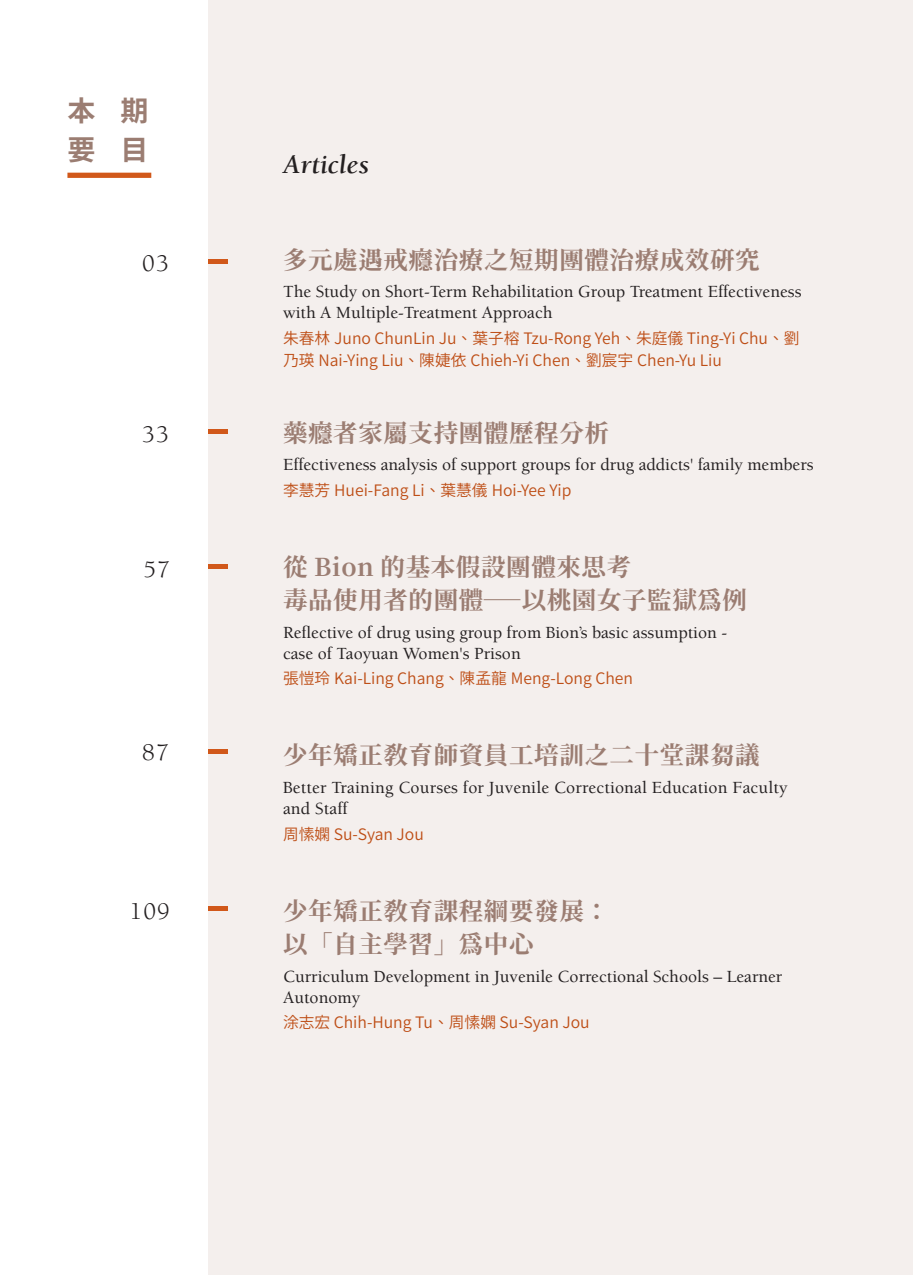
<style>
.page{position:relative;width:913px;height:1275px;background:#fff}
.page>*{position:absolute;margin:0;border:0;box-sizing:border-box;transform-origin:0 0}
.t1{font:28px/38.5px "Gen Yo Gothic TW B";color:#9b7d72}
.t2{font:italic 700 27.12px "Berkeley Std";color:#231f20}
.t3{font:24.5px/33.2px "Gen Yo Min TW Bold TTF";letter-spacing:.025em;color:#9b7d72}
.t4{font:24.5px "Berkeley Std";letter-spacing:.05em;color:#231f20}
.t5{font:500 17.5px/21px "Berkeley Std";color:#231f20}
.t6{font:15.75px/22.8px "Gen Yo Gothic TW N";color:#be4e16}
</style>
<div class="page">
<div style="left:208px;top:0;width:705px;height:1275px;background:#f4efed"></div>
<div style="left:67px;top:173px;width:84px;height:5px;background:#d1581a"></div>
<div style="left:208px;top:259px;width:20px;height:5px;background:#d1581a"></div>
<hr style="left:208px;top:430px;width:20px;height:4px;background:#d1581a">
<div style="left:208px;top:564px;width:20px;height:5px;background:#d1581a"></div>
<hr style="left:208px;top:750px;width:20px;height:4px;background:#d1581a">
<hr style="left:208px;top:906px;width:20px;height:4px;background:#d1581a">
<h1 class="t1" style="left:67px;top:92px;width:83px">本 期要 目</h1>
<h3 class="t4" style="left:142px;top:250px;width:28px">03</h3>
<h3 class="t4" style="left:142px;top:421px;width:28px">33</h3>
<h3 class="t4" style="left:143px;top:556px;width:28px">57</h3>
<h3 class="t4" style="left:142px;top:739px;width:28px">87</h3>
<h3 class="t4" style="left:129px;top:898px;width:42px">109</h3>
<h2 class="t2" style="left:283px;top:150px;width:87px">Articles</h2>
<h3 class="t3" style="left:283px;top:244px;width:478px">多元處遇戒癮治療之短期團體治療成效研究</h3>
<p class="t5" style="left:283px;top:282px;width:520px">The Study on Short-Term Rehabilitation Group Treatment Effectiveness with A Multiple-Treatment Approach</p>
<p class="t6" style="left:283px;top:327px;width:518px">朱春林 Juno ChunLin Ju、葉子榕 Tzu-Rong Yeh、朱庭儀 Ting-Yi Chu、劉乃瑛 Nai-Ying Liu、陳婕依 Chieh-Yi Chen、劉宸宇 Chen-Yu Liu</p>
<h3 class="t3" style="left:283px;top:417px;width:327px">藥癮者家屬支持團體歷程分析</h3>
<p class="t5" style="left:283px;top:455px;width:532px">Effectiveness analysis of support groups for drug addicts' family members</p>
<p class="t6" style="left:283px;top:479px;width:290px">李慧芳 Huei-Fang Li、葉慧儀 Hoi-Yee Yip</p>
<h3 class="t3" style="left:283px;top:551px;width:465px">從 Bion 的基本假設團體來思考<br>毒品使用者的團體─以桃園女子監獄為例</h3>
<p class="t5" style="left:283px;top:622px;width:446px">Reflective of drug using group from Bion’s basic assumption - case of Taoyuan Women's Prison</p>
<p class="t6" style="left:283px;top:667px;width:351px">張愷玲 Kai-Ling Chang、陳孟龍 Meng-Long Chen</p>
<h3 class="t3" style="left:283px;top:739px;width:478px">少年矯正教育師資員工培訓之二十堂課芻議</h3>
<p class="t5" style="left:283px;top:777px;width:506px">Better Training Courses for Juvenile Correctional Education Faculty and Staff</p>
<p class="t6" style="left:283px;top:823px;width:142px">周愫嫻 Su-Syan Jou</p>
<h3 class="t3" style="left:283px;top:895px;width:327px">少年矯正教育課程綱要發展：以「自主學習」為中心</h3>
<p class="t5" style="left:283px;top:966px;width:501px">Curriculum Development in Juvenile Correctional Schools – Learner<br>Autonomy</p>
<p class="t6" style="left:283px;top:1011px;width:308px">涂志宏 Chih-Hung Tu、周愫嫻 Su-Syan Jou</p>
</div>
